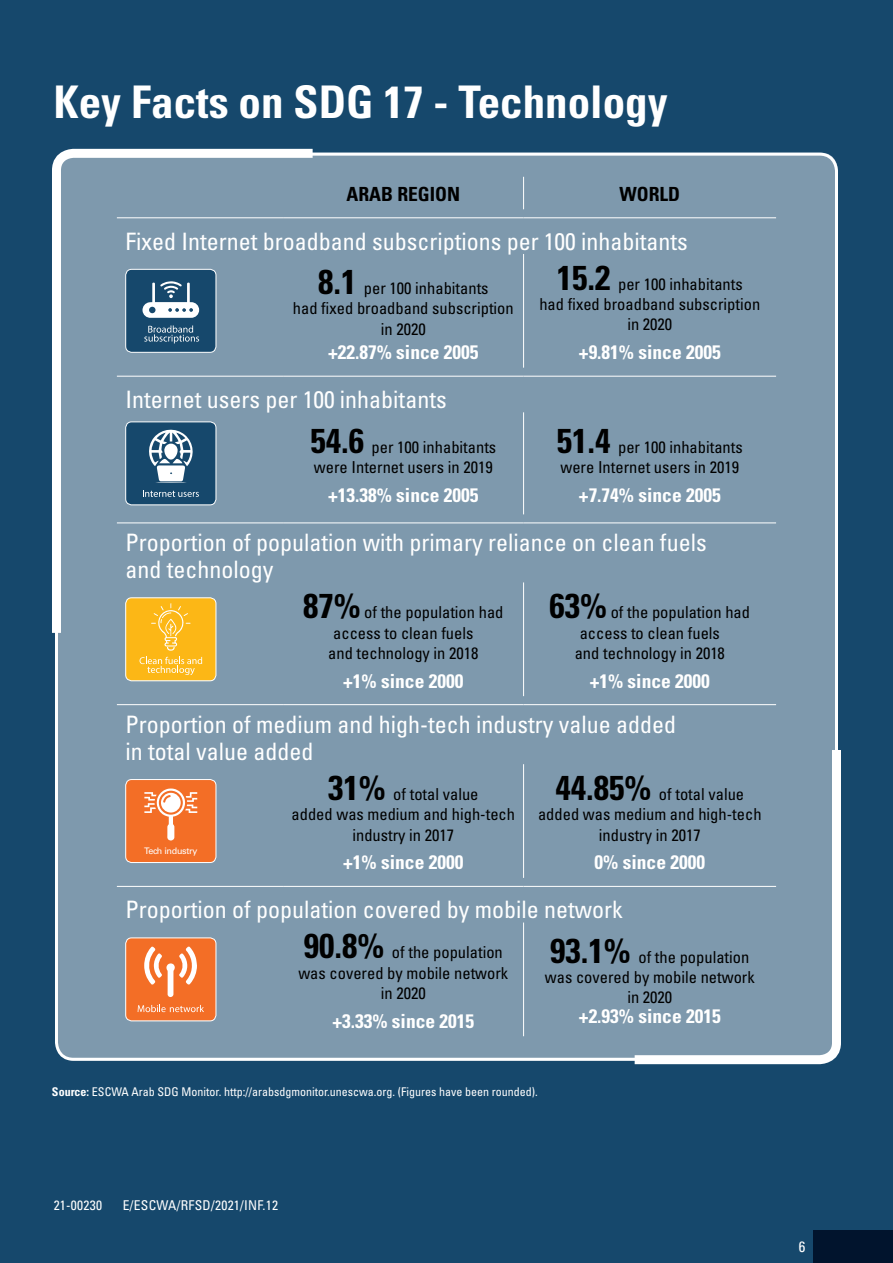
<style>
.page{position:relative;width:893px;height:1263px;background:#16486c}
.page>*{position:absolute;margin:0;border:0;box-sizing:border-box;transform-origin:0 0}
.t1{font:700 condensed 45px "Univers LT Std";color:#fff}
.t2{font:condensed 24px/27px "Univers";color:#fff}
.t3{font:700 condensed 19.5px "Univers";color:#fff}
.t4{font:700 condensed 19.5px "Univers";color:#000}
.t5{font:condensed 16.5px/20.2px "Univers";color:#000;text-align:center}
.t6{font:condensed 15px "Univers LT Std";color:#fff}
.t7{font:condensed 13.5px "Univers";letter-spacing:.02em;color:#fff}
.t8{font:condensed 12px "Univers";color:#fff}
.t9{font:9px "Univers LT Std";letter-spacing:-.03em;color:#fff}
.s1{font-weight:700;font-size:34.5px}
.s2{font-weight:700}
</style>
<div class="page">
<div style="left:813px;top:1230px;width:80px;height:33px;background:#01142d"></div>
<div style="left:58px;top:153px;width:780px;height:908px;background:#7e99ad;border-radius:17px"></div>
<svg style="left:52px;top:148px;width:270px;height:494px"></svg>
<svg style="left:626px;top:741px;width:215px;height:324px"></svg>
<hr style="left:117px;top:217px;width:166px;height:1px;background:#fff">
<hr style="left:283px;top:217px;width:241px;height:1px;background:#fff">
<hr style="left:524px;top:217px;width:252px;height:1px;background:#fff">
<hr style="left:117px;top:376px;width:166px;height:1px;background:#fff">
<hr style="left:283px;top:376px;width:241px;height:1px;background:#fff">
<hr style="left:524px;top:376px;width:252px;height:1px;background:#fff">
<hr style="left:117px;top:522px;width:166px;height:1px;background:#fff">
<hr style="left:283px;top:522px;width:241px;height:1px;background:#fff">
<hr style="left:524px;top:522px;width:252px;height:1px;background:#fff">
<hr style="left:117px;top:704px;width:166px;height:1px;background:#fff">
<hr style="left:283px;top:704px;width:241px;height:1px;background:#fff">
<hr style="left:524px;top:704px;width:252px;height:1px;background:#fff">
<hr style="left:117px;top:886px;width:166px;height:1px;background:#fff">
<hr style="left:283px;top:886px;width:241px;height:1px;background:#fff">
<hr style="left:524px;top:886px;width:252px;height:1px;background:#fff">
<hr style="left:523px;top:254px;width:1px;height:114px;background:#fff">
<hr style="left:523px;top:412px;width:1px;height:102px;background:#fff">
<hr style="left:523px;top:582px;width:1px;height:114px;background:#fff">
<hr style="left:523px;top:764px;width:1px;height:114px;background:#fff">
<hr style="left:523px;top:922px;width:1px;height:114px;background:#fff">
<hr style="left:523px;top:177px;width:1px;height:32px;background:#fff">
<div style="left:126px;top:269px;width:90px;height:83px;background:#16486c;border-radius:6px"></div>
<svg style="left:144px;top:325px;width:55px;height:18px"></svg>
<svg style="left:142px;top:281px;width:57px;height:37px"></svg>
<div style="left:125px;top:269px;width:91px;height:84px;border:1px solid #fff;border-radius:6px"></div>
<div style="left:126px;top:422px;width:90px;height:83px;background:#16486c;border-radius:6px"></div>
<svg style="left:143px;top:490px;width:56px;height:7px"></svg>
<svg style="left:149px;top:429px;width:44px;height:54px"></svg>
<div style="left:125px;top:422px;width:91px;height:83px;border:1px solid #fff;border-radius:6px"></div>
<div style="left:126px;top:598px;width:90px;height:83px;background:#fcb716;border-radius:6px"></div>
<svg style="left:139px;top:657px;width:63px;height:18px"></svg>
<svg style="left:151px;top:603px;width:40px;height:48px"></svg>
<div style="left:125px;top:597px;width:91px;height:84px;border:1px solid #fff;border-radius:6px"></div>
<div style="left:126px;top:779px;width:90px;height:83px;background:#f36e26;border-radius:6px"></div>
<svg style="left:144px;top:788px;width:53px;height:52px"></svg>
<div style="left:125px;top:779px;width:91px;height:84px;border:1px solid #fff;border-radius:6px"></div>
<div style="left:126px;top:938px;width:90px;height:83px;background:#f36e26;border-radius:6px"></div>
<svg style="left:144px;top:946px;width:53px;height:51px"></svg>
<div style="left:125px;top:937px;width:91px;height:84px;border:1px solid #fff;border-radius:6px"></div>
<svg style="left:138px;top:1005px;width:66px;height:7px"></svg>
<h1 class="t1" style="left:54px;top:74px;width:616px">Key Facts on SDG 17 - Technology</h1>
<p class="t4" style="left:346px;top:182px;width:115px">ARAB REGION</p>
<p class="t4" style="left:619px;top:182px;width:62px">WORLD</p>
<h2 class="t2" style="left:125px;top:227px;width:564px">Fixed Internet broadband subscriptions per 100 inhabitants</h2>
<p class="t5" style="left:293px;top:278px;width:222px"><span class="s1">8.1</span> per 100 inhabitants<br>had fixed broadband subscription in 2020</p>
<p class="t3" style="left:328px;top:340px;width:152px">+22.87% since 2005</p>
<p class="t5" style="left:539px;top:274px;width:222px"><span class="s1">15.2</span> per 100 inhabitants<br>had fixed broadband subscription in 2020</p>
<p class="t3" style="left:579px;top:340px;width:143px">+9.81% since 2005</p>
<h2 class="t2" style="left:125px;top:386px;width:323px">Internet users per 100 inhabitants</h2>
<p class="t5" style="left:310px;top:436px;width:187px;text-align:left"><span class="s1">54.6</span> per 100 inhabitants were Internet users in 2019</p>
<p class="t3" style="left:328px;top:483px;width:152px">+13.38% since 2005</p>
<p class="t5" style="left:557px;top:436px;width:187px;text-align:left"><span class="s1">51.4</span> per 100 inhabitants were Internet users in 2019</p>
<p class="t3" style="left:579px;top:483px;width:143px">+7.74% since 2005</p>
<h2 class="t2" style="left:125px;top:529px;width:583px">Proportion of population with primary reliance on clean fuels and technology</h2>
<p class="t5" style="left:303px;top:602px;width:202px"><span class="s1">87%</span> of the population had access to clean fuels<br>and technology in 2018</p>
<p class="t3" style="left:343px;top:669px;width:122px">+1% since 2000</p>
<p class="t5" style="left:550px;top:602px;width:202px"><span class="s1">63%</span> of the population had access to clean fuels<br>and technology in 2018</p>
<p class="t3" style="left:590px;top:669px;width:122px">+1% since 2000</p>
<h2 class="t2" style="left:125px;top:710px;width:552px">Proportion of medium and high-tech industry value added in total value added</h2>
<p class="t5" style="left:538px;top:784px;width:225px"><span class="s1">44.85%</span> of total value added was medium and high-tech industry in 2017</p>
<p class="t3" style="left:595px;top:850px;width:112px">0% since 2000</p>
<h2 class="t2" style="left:125px;top:896px;width:499px">Proportion of population covered by mobile network</h2>
<p class="t5" style="left:298px;top:942px;width:211px"><span class="s1">90.8%</span> of the population was covered by mobile network in 2020</p>
<p class="t3" style="left:332px;top:1009px;width:143px">+3.33% since 2015</p>
<p class="t5" style="left:292px;top:784px;width:225px"><span class="s1">31%</span> of total value<br>added was medium and high-tech industry in 2017</p>
<p class="t3" style="left:343px;top:850px;width:122px">+1% since 2000</p>
<p class="t9" style="left:144px;top:845px;width:55px">Tech industry</p>
<p class="t5" style="left:545px;top:946px;width:211px"><span class="s1">93.1%</span> of the population was covered by mobile network in 2020</p>
<p class="t3" style="left:579px;top:1004px;width:143px">+2.93% since 2015</p>
<p class="t8" style="left:52px;top:1084px;width:487px"><span class="s2">Source:</span> ESCWA Arab SDG Monitor. http://arabsdgmonitor.unescwa.org. (Figures have been rounded).</p>
<p class="t7" style="left:54px;top:1196px;width:50px">21-00230</p>
<p class="t7" style="left:123px;top:1196px;width:157px">E/ESCWA/RFSD/2021/INF.12</p>
<p class="t6" style="left:799px;top:1237px;width:8px">6</p>
</div>
